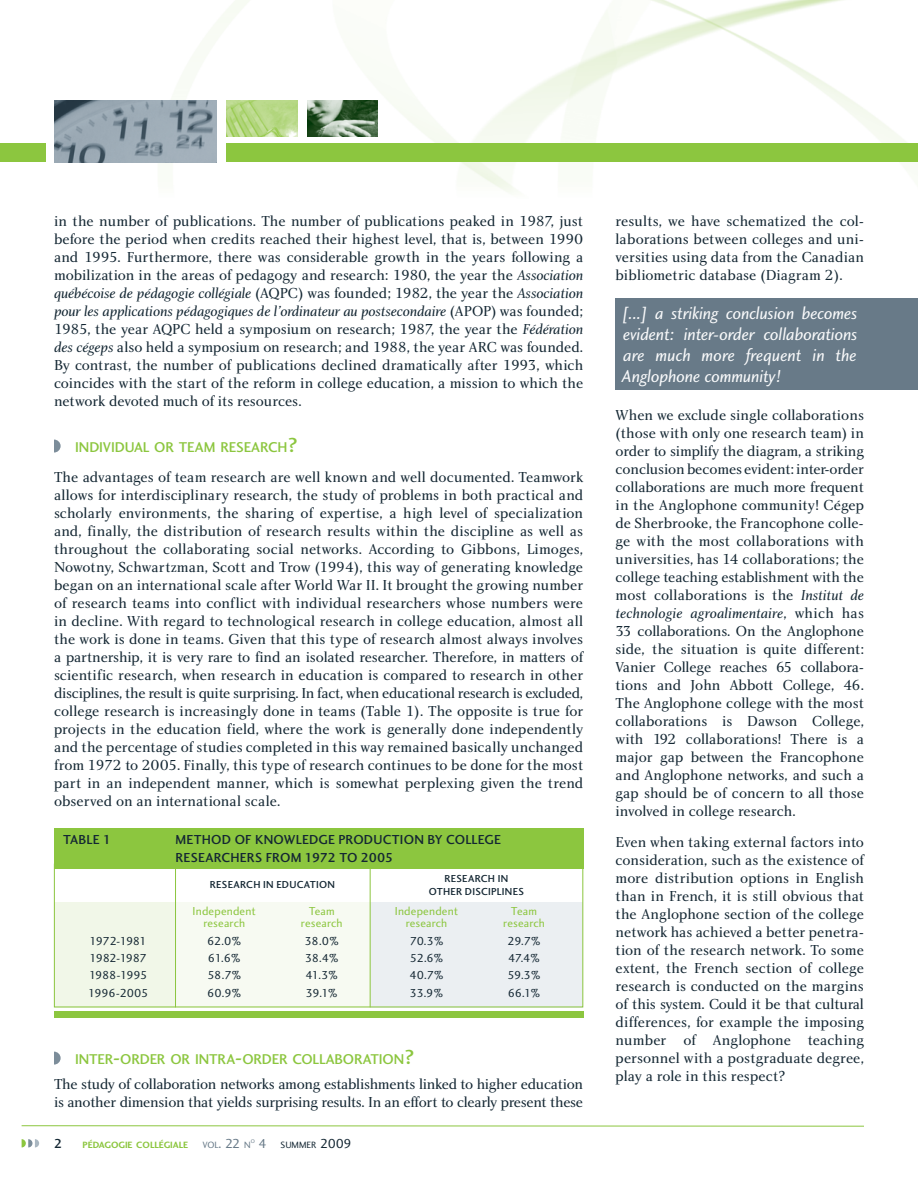
<style>
.page{position:relative;width:918px;height:1188px;background:#fff}
.page>*{position:absolute;margin:0;border:0;box-sizing:border-box;transform-origin:0 0}
.t1{font:18px/21px "Charlotte Sans Book Italic Plain";letter-spacing:-.005em;color:#f9fafb;text-align:justify}
.t2{font:15px/18px "Charlotte Book Plain";letter-spacing:-.01em;color:#142733;text-align:justify}
.t3{font:15px/18px "Charlotte Book Italic Plain";letter-spacing:-.005em;color:#142733}
.t4{font:14.7px "Charlotte Sans Medium Plain";letter-spacing:-.01em;color:#8cc63f}
.t5{font:13.5px/18px "Charlotte Sans Medium Plain";letter-spacing:.015em;color:#142733}
.t6{font:12px/17.2px "Charlotte Sans Book Plain";letter-spacing:-.03em;color:#142733;text-align:justify}
.t7{font:12px "Charlotte Sans Book Plain";letter-spacing:.01em;color:#8cc63f}
.t8{font:10.5px/13.5px "Charlotte Sans Medium Plain";letter-spacing:.025em;color:#142733;text-align:center}
.t9{font:9.45px "Charlotte Sans Bold Plain";color:#8cc63f}
.t10{font:9.45px "Charlotte Sans Book Plain";color:#142733}
.t11{font:9.45px "Charlotte Sans Book Plain";color:#687a88}
.t12{font:5.55px "Charlotte Sans Book Plain";color:#687a88}
.s1{font-family:"Charlotte Book Italic Plain"}
.s2{font-family:"Charlotte Book Plain"}
.s3{font-size:21px}
.s4{font-size:13.5px}
.s5{font-size:13.5px;color:#687a88}
</style>
<div class="page">
<img style="left:0;top:0;width:918px;height:193px">
<img style="left:55px;top:101px;width:162px;height:61px">
<img style="left:307px;top:101px;width:71px;height:36px">
<img style="left:227px;top:101px;width:70px;height:36px">
<hr style="left:22px;top:1125px;width:842px;height:2px;background:#8cc63f">
<div style="left:227px;top:144px;width:691px;height:18px;background:#8cc63f"></div>
<div style="left:0;top:144px;width:46px;height:18px;background:#8cc63f"></div>
<svg style="left:22px;top:1139px;width:17px;height:9px"></svg>
<svg style="left:54px;top:440px;width:7px;height:13px"></svg>
<div style="left:158px;top:902px;width:227px;height:105px;background:#f7faf2"></div>
<div style="left:54px;top:902px;width:122px;height:105px;background:#f1f7e8"></div>
<div style="left:370px;top:902px;width:212px;height:105px;background:#ebeff2"></div>
<div style="left:54px;top:1011px;width:529px;height:6px;background:#8cc63f"></div>
<hr style="left:370px;top:867px;width:1px;height:140px;background:#8cc63f">
<hr style="left:175px;top:867px;width:1px;height:140px;background:#8cc63f">
<svg style="left:54px;top:1052px;width:7px;height:13px"></svg>
<div style="left:54px;top:864px;width:529px;height:143px;border:1px solid #8cc63f"></div>
<div style="left:54px;top:829px;width:529px;height:40px;background:#8cc63f"></div>
<div style="left:616px;top:299px;width:302px;height:91px;background:#687a88"></div>
<p class="t2" style="left:54px;top:213px;width:531px">in the number of publications. The number of publications peaked in 1987, just before the period when credits reached their highest level, that is, between 1990 and 1995. Furthermore, there was considerable growth in the years following a mobilization in the areas of pedagogy and research: 1980, the year the <span class="s1">Association</span></p>
<p class="t3" style="left:54px;top:285px;width:531px">québécoise de pédagogie collégiale <span class="s2">(AQPC) was founded; 1982, the year the</span> Association pour les applications pédagogiques de l’ordinateur au postsecondaire <span class="s2">(APOP) was founded;</span></p>
<p class="t2" style="left:54px;top:321px;width:531px">1985, the year AQPC held a symposium on research; 1987, the year the <span class="s1">Fédération des cégeps</span> also held a symposium on research; and 1988, the year ARC was founded.<br>By contrast, the number of publications declined dramatically after 1993, which coincides with the start of the reform in college education, a mission to which the network devoted much of its resources.</p>
<p class="t4" style="left:75px;top:442px;width:224px">INDIVIDUAL OR TEAM RESEARCH<span class="s3">?</span></p>
<p class="t2" style="left:54px;top:470px;width:531px">The advantages of team research are well known and well documented. Teamwork allows for interdisciplinary research, the study of problems in both practical and scholarly environments, the sharing of expertise, a high level of specialization and, finally, the distribution of research results within the discipline as well as throughout the collaborating social networks. According to Gibbons, Limoges, Nowotny, Schwartzman, Scott and Trow (1994), this way of generating knowledge began on an international scale after World War II. It brought the growing number of research teams into conflict with individual researchers whose numbers were in decline. With regard to technological research in college education, almost all the work is done in teams. Given that this type of research almost always involves a partnership, it is very rare to find an isolated researcher. Therefore, in matters of scientific research, when research in education is compared to research in other disciplines, the result is quite surprising. In fact, when educational research is excluded, college research is increasingly done in teams (Table 1). The opposite is true for projects in the education field, where the work is generally done independently and the percentage of studies completed in this way remained basically unchanged from 1972 to 2005. Finally, this type of research continues to be done for the most part in an independent manner, which is somewhat perplexing given the trend observed on an international scale.</p>
<p class="t5" style="left:63px;top:832px;width:50px">TABLE 1</p>
<p class="t5" style="left:175px;top:832px;width:327px">METHOD OF KNOWLEDGE PRODUCTION BY COLLEGE<br>RESEARCHERS FROM 1972 TO 2005</p>
<p class="t8" style="left:210px;top:879px;width:127px">RESEARCH IN EDUCATION</p>
<p class="t8" style="left:429px;top:872px;width:97px">RESEARCH IN<br>OTHER DISCIPLINES</p>
<p class="t7" style="left:193px;top:907px;width:65px">Independent</p>
<p class="t7" style="left:309px;top:907px;width:28px">Team</p>
<p class="t7" style="left:203px;top:919px;width:43px">research</p>
<p class="t7" style="left:301px;top:919px;width:43px">research</p>
<p class="t7" style="left:395px;top:907px;width:65px">Independent</p>
<p class="t7" style="left:511px;top:907px;width:28px">Team</p>
<p class="t7" style="left:406px;top:919px;width:43px">research</p>
<p class="t7" style="left:503px;top:919px;width:43px">research</p>
<p class="t6" style="left:88px;top:933px;width:62px">1972-1981<br>1982-1987<br>1988-1995<br>1996-2005</p>
<p class="t6" style="left:207px;top:933px;width:36px">62.0%</p>
<p class="t6" style="left:305px;top:933px;width:35px">38.0%</p>
<p class="t6" style="left:208px;top:951px;width:34px">61.6%</p>
<p class="t6" style="left:305px;top:951px;width:35px">38.4%</p>
<p class="t6" style="left:207px;top:968px;width:35px">58.7%</p>
<p class="t6" style="left:306px;top:968px;width:34px">41.3%</p>
<p class="t6" style="left:207px;top:985px;width:35px">60.9%</p>
<p class="t6" style="left:306px;top:985px;width:33px">39.1%</p>
<p class="t6" style="left:410px;top:933px;width:35px">70.3%</p>
<p class="t6" style="left:507px;top:933px;width:35px">29.7%</p>
<p class="t6" style="left:410px;top:951px;width:35px">52.6%</p>
<p class="t6" style="left:508px;top:951px;width:33px">47.4%</p>
<p class="t6" style="left:409px;top:968px;width:36px">40.7%</p>
<p class="t6" style="left:508px;top:968px;width:34px">59.3%</p>
<p class="t6" style="left:410px;top:985px;width:35px">33.9%</p>
<p class="t6" style="left:508px;top:985px;width:34px">66.1%</p>
<p class="t4" style="left:75px;top:1054px;width:341px">INTER<span class="s3">-</span>ORDER OR INTRA<span class="s3">-</span>ORDER COLLABORATION<span class="s3">?</span></p>
<p class="t2" style="left:54px;top:1076px;width:531px">The study of collaboration networks among establishments linked to higher education is another dimension that yields surprising results. In an effort to clearly present these</p>
<p class="t5" style="left:54px;top:1136px;width:10px">2</p>
<p class="t9" style="left:82px;top:1141px;width:107px">PÉDAGOGIE COLLÉGIALE</p>
<p class="t11" style="left:202px;top:1141px;width:50px">VOL<span class="s4">. 22</span> N</p>
<p class="t12" style="left:251px;top:1139px;width:6px">O</p>
<p class="t10" style="left:259px;top:1141px;width:95px"><span class="s5">4</span> SUMMER <span class="s4">2009</span></p>
<p class="t2" style="left:616px;top:213px;width:250px">results, we have schematized the col&shy;laborations between colleges and uni&shy;versities using data from the Canadian bibliometric database (Diagram 2).</p>
<p class="t1" style="left:622px;top:304px;width:237px">[...] a striking conclusion becomes evident: inter-order collaborations are much more frequent in the Anglophone community!</p>
<p class="t2" style="left:616px;top:407px;width:250px">When we exclude single collaborations (those with only one research team) in order to simplify the diagram, a striking conclusion becomes evident: inter-order collaborations are much more frequent in the Anglophone community! Cégep de Sherbrooke, the Francophone colle&shy;ge with the most collaborations with universities, has 14 collaborations; the college teaching establishment with the most collaborations is the <span class="s1">Institut de</span></p>
<p class="t3" style="left:616px;top:605px;width:250px">technologie agroalimentaire<span class="s2">, which has</span></p>
<p class="t2" style="left:616px;top:623px;width:250px">33 collaborations. On the Anglophone side, the situation is quite different:<br>Vanier College reaches 65 collabora&shy;tions and John Abbott College, 46.<br>The Anglophone college with the most collaborations is Dawson College, with 192 collaborations! There is a major gap between the Francophone and Anglophone networks, and such a gap should be of concern to all those involved in college research.</p>
<p class="t2" style="left:616px;top:834px;width:250px">Even when taking external factors into consideration, such as the existence of more distribution options in English than in French, it is still obvious that the Anglophone section of the college network has achieved a better penetra&shy;tion of the research network. To some extent, the French section of college research is conducted on the margins of this system. Could it be that cultural differences, for example the imposing number of Anglophone teaching personnel with a postgraduate degree, play a role in this respect?</p>
</div>
